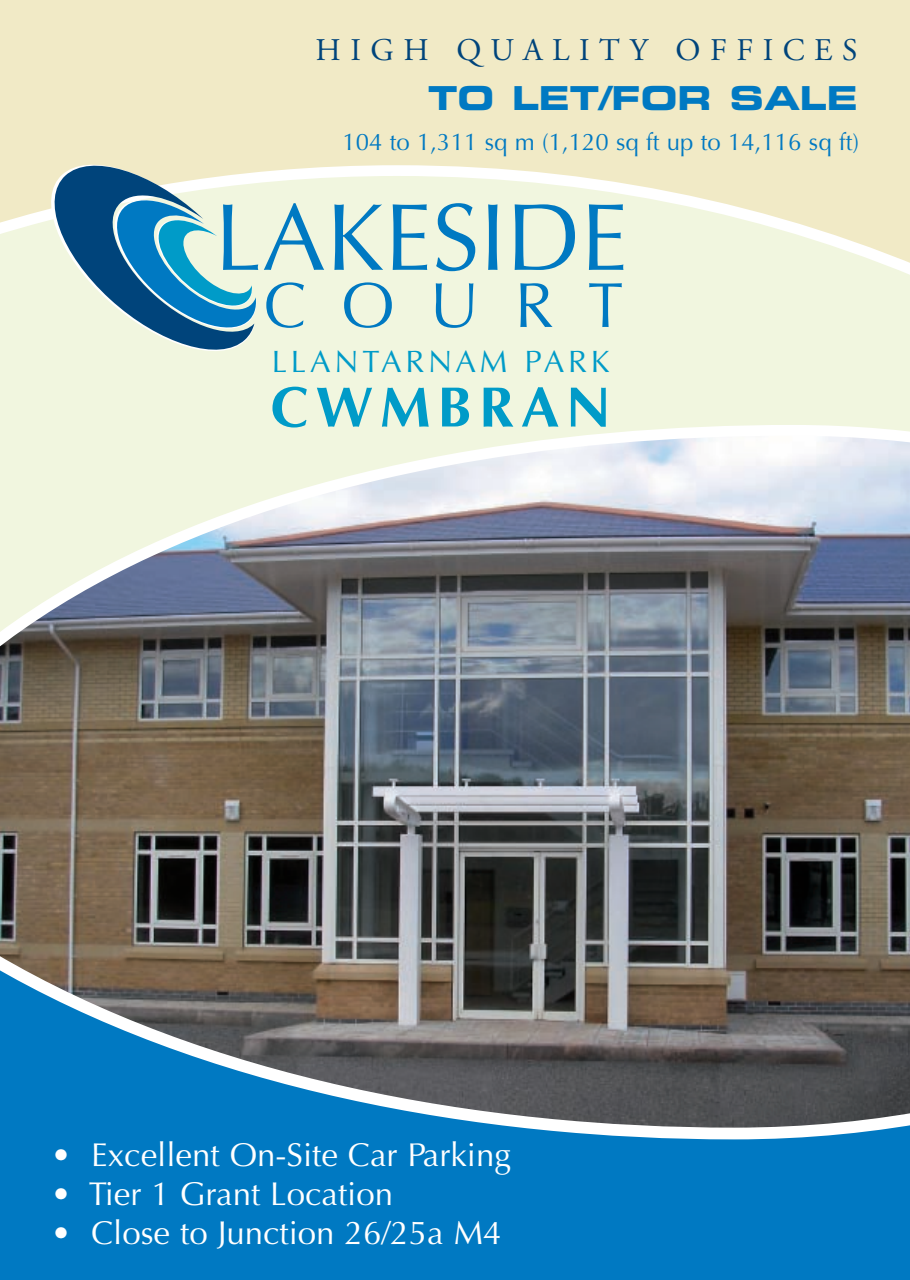
<style>
.page{position:relative;width:910px;height:1280px;background:#fff}
.page>*{position:absolute;margin:0;border:0;box-sizing:border-box;transform-origin:0 0}
.t1{font:700 57px "Optima";letter-spacing:.12em;color:#009bc8}
.t2{font:33px "Optima";color:#fff}
.t3{font:33px "Eurostile Bold Extended Two";color:#0079c2}
.t4{font:31.5px "Adobe Garamond";letter-spacing:.3em;color:#00447b}
.t5{font:30.9px "Optima";letter-spacing:.12em;color:#009bc8}
.t6{font:24px "Optima";color:#0079c2}
</style>
<div class="page">
<div style="left:0;top:0;width:910px;height:160px;background:#f1eac6"></div>
<img style="left:0;top:160px;width:910px;height:727px">
<svg style="left:264px;top:203px;width:60px;height:67px;background:#b9d9d8"></svg>
<svg style="left:334px;top:204px;width:49px;height:66px;background:#9fcbd5"></svg>
<svg style="left:393px;top:204px;width:34px;height:66px;background:#95c6d3"></svg>
<svg style="left:436px;top:203px;width:39px;height:68px;background:#a3cdd5"></svg>
<svg style="left:488px;top:204px;width:9px;height:66px"></svg>
<svg style="left:515px;top:204px;width:60px;height:66px;background:#a0ccd5"></svg>
<svg style="left:589px;top:204px;width:34px;height:66px;background:#95c6d3"></svg>
<svg style="left:51px;top:165px;width:207px;height:186px;background:#78a9bc"></svg>
<svg style="left:266px;top:282px;width:38px;height:46px;background:#bddbd8"></svg>
<svg style="left:344px;top:282px;width:48px;height:46px;background:#b1d4d7"></svg>
<svg style="left:436px;top:283px;width:37px;height:45px;background:#b3d6d7"></svg>
<svg style="left:520px;top:283px;width:33px;height:44px"></svg>
<svg style="left:589px;top:283px;width:33px;height:44px"></svg>
<svg style="left:0;top:887px;width:910px;height:393px;background:#386e8e"></svg>
<p class="t4" style="left:316px;top:38px;width:543px">HIGH QUALITY OFFICES</p>
<p class="t3" style="left:428px;top:86px;width:431px">TO LET/FOR SALE</p>
<p class="t6" style="left:343px;top:128px;width:518px">104 to 1,311 sq m (1,120 sq ft up to 14,116 sq ft)</p>
<p class="t5" style="left:272px;top:344px;width:339px">LLANTARNAM PARK</p>
<h1 class="t1" style="left:271px;top:373px;width:341px">CWMBRAN</h1>
<p class="t2" style="left:51px;top:1135px;width:461px">• Excellent On-Site Car Parking</p>
<p class="t2" style="left:51px;top:1174px;width:344px">• Tier 1 Grant Location</p>
<p class="t2" style="left:51px;top:1213px;width:452px">• Close to Junction 26/25a M4</p>
</div>
